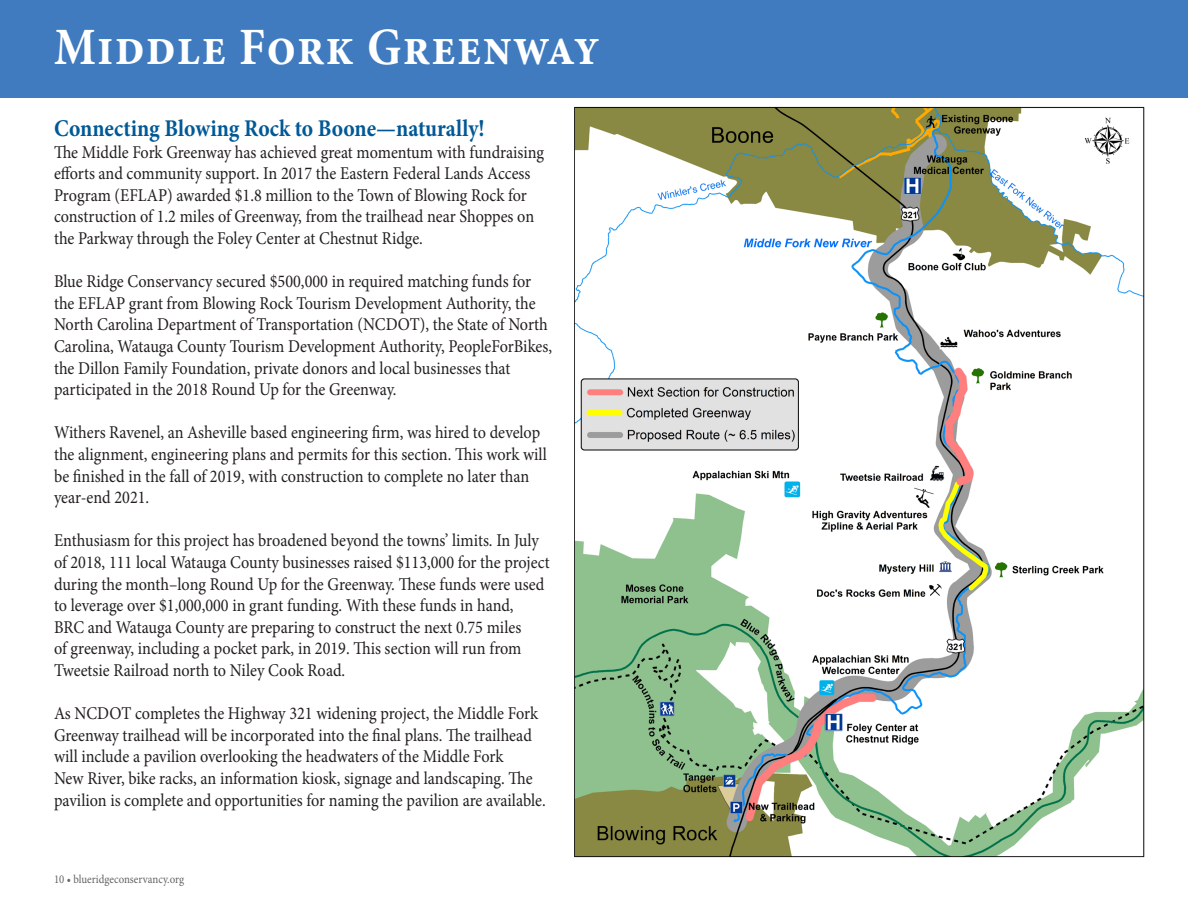
<style>
.page{position:relative;width:1188px;height:918px;background:#fff}
.page>*{position:absolute;margin:0;border:0;box-sizing:border-box;transform-origin:0 0}
.t1{font:700 52.5px "Minion Pro";letter-spacing:.025em;color:#fff;scale:.9 1}
.t2{font:700 24px "Minion Pro";color:#005996;scale:.9 1}
.t3{font:18px/21.6px "Minion Pro";color:#231f20;scale:.9 1}
.t4{font:12px "Minion Pro";color:#636366;scale:.9 1}
</style>
<div class="page">
<div style="left:0;top:0;width:1188px;height:98px;background:#407bbf"></div>
<img style="left:574px;top:106px;width:571px;height:752px">
<p class="t1" style="left:54px;top:10px;width:608px">Middle Fork Greenway</p>
<p class="t2" style="left:54px;top:111px;width:480px">Connecting Blowing Rock to Boone—naturally!</p>
<p class="t3" style="left:54px;top:141px;width:546px">The Middle Fork Greenway has achieved great momentum with fundraising efforts and community support. In 2017 the Eastern Federal Lands Access Program (EFLAP) awarded $1.8 million to the Town of Blowing Rock for construction of 1.2 miles of Greenway, from the trailhead near Shoppes on the Parkway through the Foley Center at Chestnut Ridge.</p>
<p class="t3" style="left:54px;top:271px;width:555px">Blue Ridge Conservancy secured $500,000 in required matching funds for the EFLAP grant from Blowing Rock Tourism Development Authority, the North Carolina Department of Transportation (NCDOT), the State of North Carolina, Watauga County Tourism Development Authority, PeopleForBikes, the Dillon Family Foundation, private donors and local businesses that participated in the 2018 Round Up for the Greenway.</p>
<p class="t3" style="left:54px;top:422px;width:549px">Withers Ravenel, an Asheville based engineering firm, was hired to develop the alignment, engineering plans and permits for this section. This work will be finished in the fall of 2019, with construction to complete no later than year-end 2021.</p>
<p class="t3" style="left:54px;top:530px;width:552px">Enthusiasm for this project has broadened beyond the towns’ limits. In July of 2018, 111 local Watauga County businesses raised $113,000 for the project during the month–long Round Up for the Greenway. These funds were used to leverage over $1,000,000 in grant funding. With these funds in hand,<br>BRC and Watauga County are preparing to construct the next 0.75 miles<br>of greenway, including a pocket park, in 2019. This section will run from Tweetsie Railroad north to Niley Cook Road.</p>
<p class="t3" style="left:54px;top:703px;width:548px">As NCDOT completes the Highway 321 widening project, the Middle Fork Greenway trailhead will be incorporated into the final plans. The trailhead will include a pavilion overlooking the headwaters of the Middle Fork<br>New River, bike racks, an information kiosk, signage and landscaping. The pavilion is complete and opportunities for naming the pavilion are available.</p>
<p class="t4" style="left:54px;top:871px;width:146px">10 • blueridgeconservancy.org</p>
</div>
